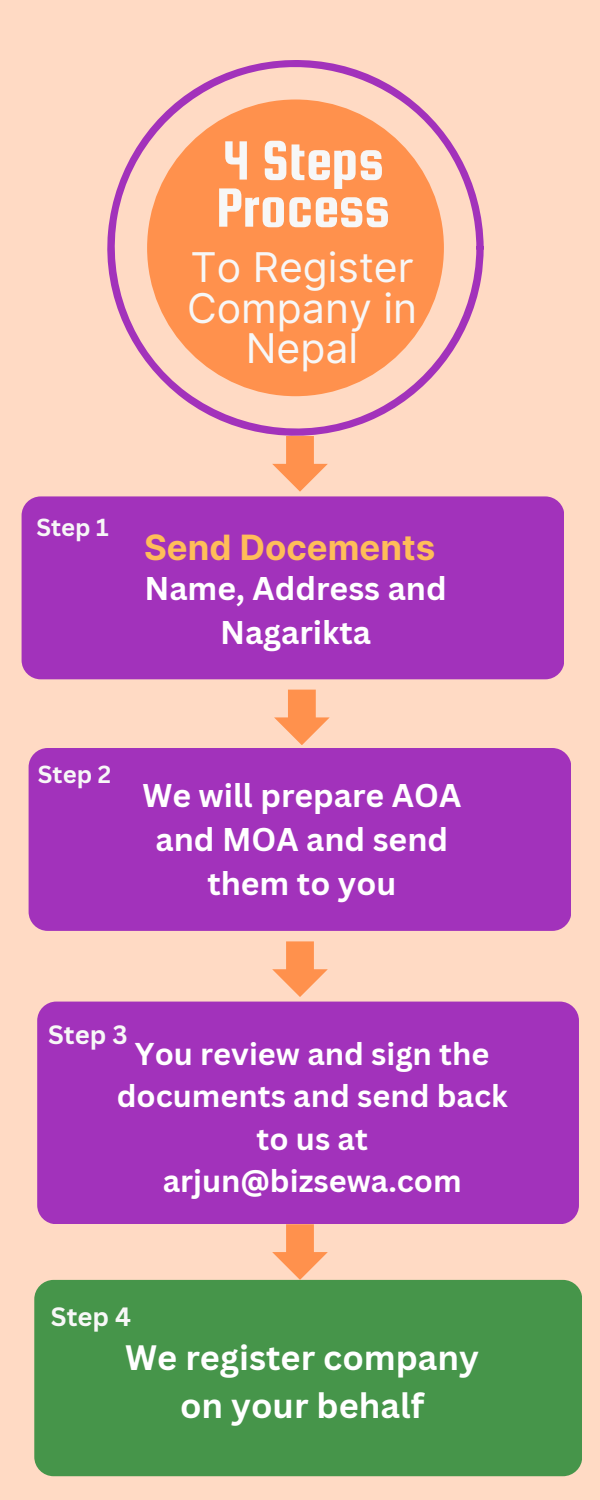
<style>
.page{position:relative;width:600px;height:1500px;background:#ffdac4}
.page>*{position:absolute;margin:0;border:0;box-sizing:border-box;transform-origin:0 0}
.t1{font:59.1px/47.1px "Squada One";color:#f7f7f7}
.t2{font:41px/40.5px "Inter";color:#f7f7f7;text-align:center}
.t3{font:700 34.9px "Inter";color:#ffbd59}
.t4{font:700 34.3px/48px "Canva Sans";color:#fff;text-align:center}
.t5{font:700 32px/44.2px "Canva Sans";color:#fff;text-align:center}
.t6{font:700 30.7px/42.5px "Canva Sans";color:#fff;text-align:center}
.t7{font:700 25.8px "Canva Sans";color:#f7f7f7}
.t8{font:700 24px "Canva Sans";color:#f7f7f7}
</style>
<div class="page">
<svg style="left:107px;top:60px;width:377px;height:376px"></svg>
<div style="left:22px;top:496px;width:542px;height:183px;background:#a232bb;border-radius:19px"></div>
<svg style="left:272px;top:436px;width:56px;height:56px"></svg>
<div style="left:34px;top:1280px;width:548px;height:196px;background:#46954a;border-radius:19px"></div>
<div style="left:29px;top:748px;width:542px;height:183px;background:#a232bb;border-radius:19px"></div>
<svg style="left:274px;top:690px;width:56px;height:55px"></svg>
<div style="left:37px;top:1002px;width:542px;height:222px;background:#a232bb;border-radius:19px"></div>
<svg style="left:272px;top:941px;width:56px;height:56px"></svg>
<svg style="left:272px;top:1224px;width:56px;height:56px"></svg>
<h1 class="t1" style="left:216px;top:136px;width:175px">4 Steps<br>Process</h1>
<p class="t2" style="left:187px;top:247px;width:232px">To Register<br>Company in<br>Nepal</p>
<p class="t8" style="left:36px;top:510px;width:74px">Step 1</p>
<p class="t3" style="left:144px;top:527px;width:293px">Send Docements</p>
<p class="t5" style="left:144px;top:565px;width:304px">Name, Address and<br>Nagarikta</p>
<p class="t8" style="left:38px;top:757px;width:75px">Step 2</p>
<p class="t5" style="left:142px;top:772px;width:320px">We will prepare AOA and MOA and send them to you</p>
<p class="t7" style="left:48px;top:1016px;width:81px">Step 3</p>
<p class="t6" style="left:117px;top:1031px;width:393px">You review and sign the documents and send back to us at arjun@bizsewa.com</p>
<p class="t7" style="left:51px;top:1298px;width:82px">Step 4</p>
<p class="t4" style="left:125px;top:1333px;width:355px">We register company on your behalf</p>
</div>
